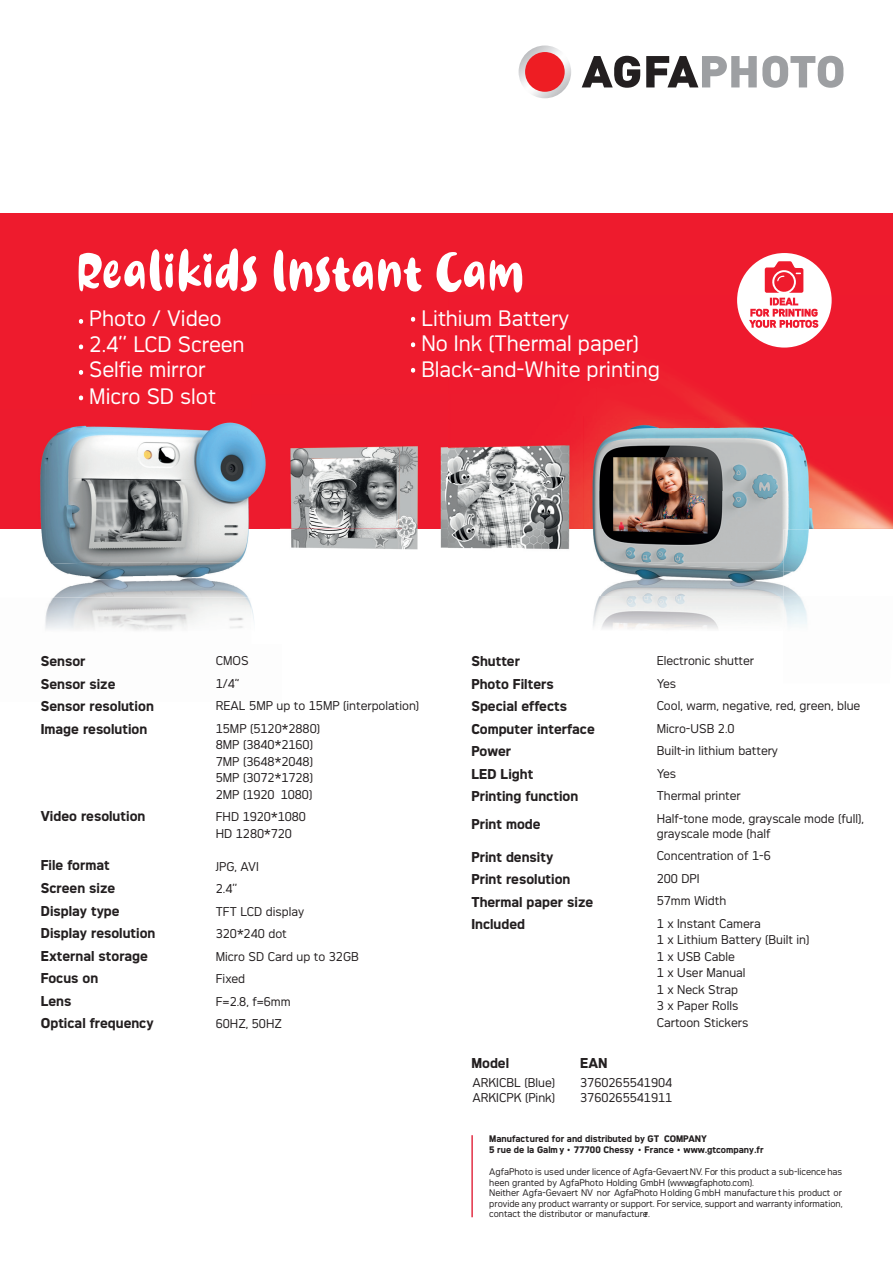
<style>
.page{position:relative;width:893px;height:1263px;background:#fff}
.page>*{position:absolute;margin:0;border:0;box-sizing:border-box;transform-origin:0 0}
.t1{font:52.5px "Dinomiko";letter-spacing:-.005em;color:#fff}
.t2{font:21px/26px "Agfa Photo Thalis";color:#fff}
.t3{font:700 13.5px/22.5px "Agfa Photo Thalis";color:#231f20}
.t4{font:12px/22.5px "Agfa Photo Thalis";color:#231f20}
.t5{font:9px/10.5px "Agfa Photo Thalis";color:#231f20}
.t6{font:700 9px/10.8px "Agfa Photo Thalis";color:#231f20}
.s1{font-size:58.5px}
.s2{font-weight:400}
</style>
<div class="page">
<div style="left:0;top:213px;width:893px;height:316px;background:#ee1b2d"></div>
<img style="left:601px;top:389px;width:137px;height:28px">
<img style="left:581px;top:442px;width:3px;height:87px">
<svg style="left:582px;top:56px;width:58px;height:32px"></svg>
<svg style="left:646px;top:56px;width:198px;height:32px"></svg>
<img style="left:519px;top:46px;width:52px;height:52px;border-radius:26px">
<div style="left:525px;top:52px;width:40px;height:40px;background:#ee1d23;border-radius:50%"></div>
<svg style="left:79px;top:319px;width:4px;height:5px"></svg>
<svg style="left:79px;top:344px;width:4px;height:5px"></svg>
<svg style="left:79px;top:370px;width:4px;height:5px"></svg>
<svg style="left:79px;top:395px;width:4px;height:5px"></svg>
<svg style="left:411px;top:317px;width:4px;height:5px"></svg>
<svg style="left:411px;top:342px;width:4px;height:5px"></svg>
<svg style="left:411px;top:368px;width:4px;height:5px"></svg>
<img style="left:593px;top:596px;width:190px;height:33px">
<img style="left:783px;top:585px;width:24px;height:40px">
<img style="left:584px;top:417px;width:309px;height:144px">
<img style="left:783px;top:530px;width:110px;height:46px">
<img style="left:600px;top:561px;width:183px;height:35px">
<img style="left:45px;top:597px;width:206px;height:34px">
<img style="left:40px;top:422px;width:211px;height:141px">
<img style="left:51px;top:563px;width:197px;height:34px">
<hr style="left:471px;top:1135px;width:2px;height:82px;background:#e33046">
<img style="left:291px;top:529px;width:279px;height:21px">
<img style="left:440px;top:444px;width:141px;height:85px">
<img style="left:280px;top:446px;width:123px;height:83px">
<img style="left:251px;top:605px;width:3px;height:15px">
<img style="left:251px;top:431px;width:15px;height:64px">
<img style="left:403px;top:446px;width:29px;height:104px">
<svg style="left:737px;top:253px;width:95px;height:95px"></svg>
<h1 class="t1" style="left:76px;top:241px;width:451px">Realikids lnstant <span class="s1">C</span>am</h1>
<h2 class="t2" style="left:89px;top:305px;width:157px">Photo / Video<br>2.4’’ LCD Screen<br>Selfie mirror<br>Micro SD slot</h2>
<h2 class="t2" style="left:421px;top:305px;width:240px;line-height:25.5px">Lithium Battery<br>No Ink (Thermal paper)<br>Black-and-White printing</h2>
<p class="t3" style="left:41px;top:650px;width:115px">Sensor<br>Sensor size<br>Sensor resolution<br>Image resolution</p>
<p class="t3" style="left:41px;top:804px;width:106px">Video resolution</p>
<p class="t3" style="left:41px;top:854px;width:116px">File format<br>Screen size<br>Display type<br>Display resolution<br>External storage<br>Focus on<br>Lens<br>Optical frequency</p>
<p class="t4" style="left:216px;top:649px;width:205px">CMOS<br>1/4“<br>REAL 5MP up to 15MP (interpolation)<br>15MP (5120*2880)</p>
<p class="t4" style="left:216px;top:736px;width:99px;line-height:16.5px;text-align:justify">8MP (3840*2160)<br>7MP (3648*2048)<br>5MP (3072*1728)<br>2MP (1920 1080)</p>
<p class="t4" style="left:216px;top:808px;width:92px;line-height:16.5px">FHD 1920*1080<br>HD 1280*720</p>
<p class="t4" style="left:216px;top:855px;width:145px">JPG, AVI<br>2.4’’<br>TFT LCD display<br>320*240 dot<br>Micro SD Card up to 32GB<br>Fixed<br>F=2.8, f=6mm<br>60HZ, 50HZ</p>
<p class="t3" style="left:471px;top:650px;width:125px">Shutter<br>Photo Filters<br>Special effects<br>Computer interface<br>Power<br>LED Light<br>Printing function</p>
<p class="t3" style="left:471px;top:812px;width:71px">Print mode</p>
<p class="t3" style="left:471px;top:845px;width:123px">Print density<br>Print resolution<br>Thermal paper size<br>Included</p>
<p class="t4" style="left:657px;top:649px;width:209px">Electronic shutter<br>Yes<br>Cool, warm, negative, red, green, blue<br>Micro-USB 2.0<br>Built-in lithium battery<br>Yes<br>Thermal printer<br>Half-tone mode, grayscale mode (full),</p>
<p class="t4" style="left:657px;top:822px;width:116px">grayscale mode (half<br>Concentration of 1-6<br>200 DPI<br>57mm Width<br>1 x Instant Camera</p>
<p class="t4" style="left:657px;top:931px;width:154px;line-height:16.5px">1 x Lithium Battery (Built in)<br>1 x USB Cable<br>1 x User Manual<br>1 x Neck Strap<br>3 x Paper Rolls<br>Cartoon Stickers</p>
<p class="t3" style="left:471px;top:1052px;width:39px">Model</p>
<p class="t4" style="left:472px;top:1075px;width:84px;line-height:15px">ARKICBL (Blue)<br>ARKICPK (Pink)</p>
<p class="t3" style="left:580px;top:1052px;width:29px">EAN</p>
<p class="t4" style="left:580px;top:1075px;width:94px;line-height:15px">3760265541904<br>3760265541911</p>
<p class="t6" style="left:489px;top:1133px;width:276px">Manufactured for and distributed by GT COMPANY<br>5 rue de la Galm y <span class="s2">•</span> 77700 Chessy <span class="s2">•</span> France <span class="s2">•</span> www.gtcompany.fr</p>
<p class="t5" style="left:489px;top:1166px;width:355px">AgfaPhoto is used under licence of Agfa-Gevaert NV. For this product a sub-licence has heen granted by AgfaPhoto Holding GmbH (www.agfaphoto.com).<br>Neither Agfa-Gevaert NV nor AgfaPhoto Holding GmbH manufacture this product or provide any product warranty or support. For service, support and warranty information, contact the distributor or manufacturer.</p>
</div>
